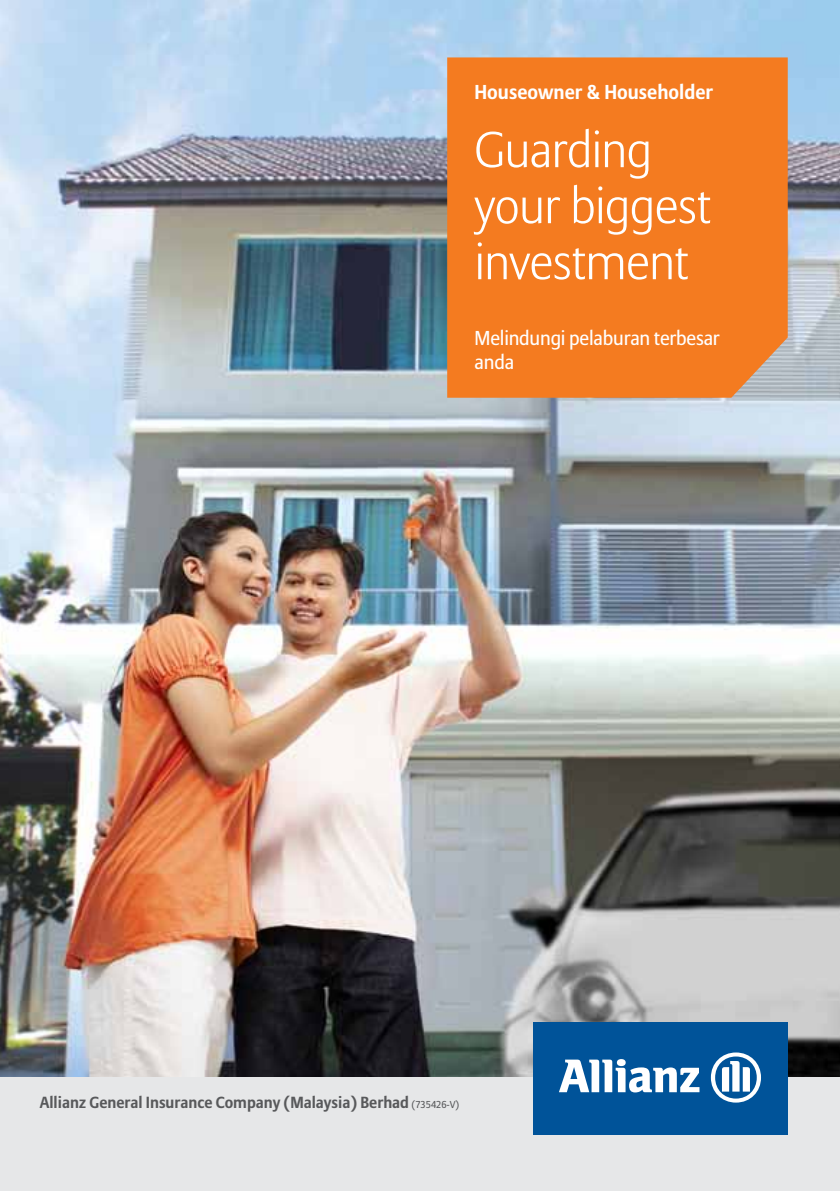
<style>
.page{position:relative;width:840px;height:1191px;background:#fff}
.page>*{position:absolute;margin:0;border:0;box-sizing:border-box;transform-origin:0 0}
.t1{font:300 50px/56px "Allianz Sans";letter-spacing:-.015em;color:#fff}
.t2{font:20px/24px "Allianz Sans";letter-spacing:-.01em;color:#fff}
.t3{font:700 20px "Allianz Sans";color:#fff}
.t4{font:700 16px "Allianz Sans";color:#58595b}
.s1{font-weight:400;font-size:10px}
</style>
<div class="page">
<img style="left:0;top:0;width:839px;height:1077px">
<div style="left:447px;top:57px;width:340px;height:341px;background:#f47b20"></div>
<div style="left:0;top:1077px;width:839px;height:114px;background:#e6e7e8"></div>
<div style="left:533px;top:1022px;width:254px;height:113px;background:#005399"></div>
<svg style="left:559px;top:1059px;width:140px;height:33px"></svg>
<svg style="left:710px;top:1052px;width:50px;height:50px"></svg>
<p class="t3" style="left:474px;top:80px;width:240px">Houseowner &amp; Householder</p>
<h1 class="t1" style="left:474px;top:124px;width:238px">Guarding your biggest investment</h1>
<p class="t2" style="left:474px;top:326px;width:246px">Melindungi pelaburan terbesar anda</p>
<p class="t4" style="left:40px;top:1092px;width:421px">Allianz General Insurance Company (Malaysia) Berhad <span class="s1">(735426-V)</span></p>
</div>
